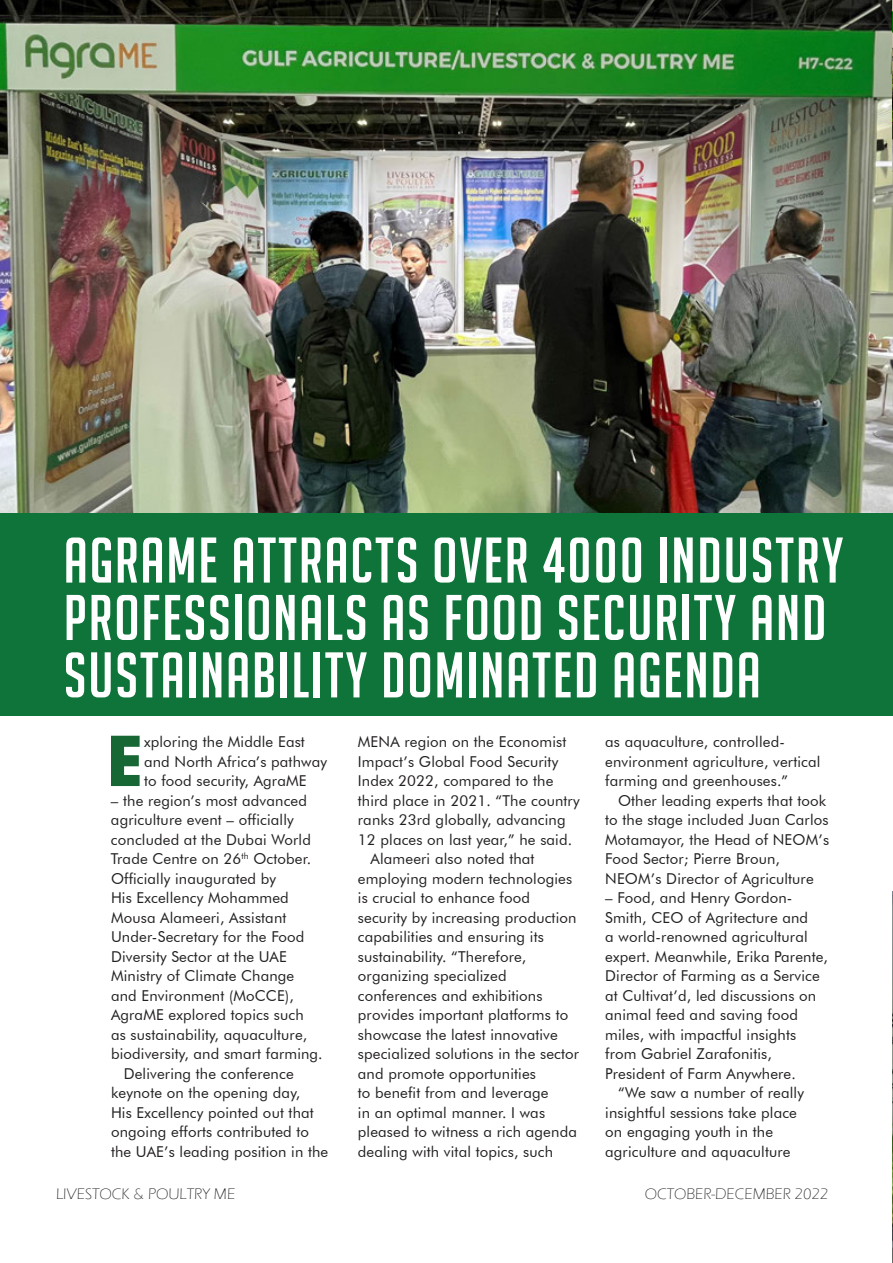
<style>
.page{position:relative;width:893px;height:1263px;background:#fff}
.page>*{position:absolute;margin:0;border:0;box-sizing:border-box;transform-origin:0 0}
.t1{font:700 66.75px "Futura Std";color:#166734}
.t2{font:62.85px/57.4px "Big Noodle Titling";letter-spacing:.03em;color:#fff}
.t3{font:300 15.75px "Eras ITC";color:#231f20}
.t4{font:15px/19.5px "Futura BT";letter-spacing:.01em;color:#231f20}
</style>
<div class="page">
<img style="left:0;top:0;width:893px;height:513px">
<div style="left:0;top:513px;width:893px;height:202px;background:#0e743a"></div>
<img style="left:892px;top:891px;width:1px;height:372px">
<img style="left:892px;top:0;width:1px;height:172px">
<p class="t2" style="left:64px;top:531px;width:781px">AGRAME ATTRACTS OVER 4000 INDUSTRY<br>PROFESSIONALS AS FOOD SECURITY AND<br>SUSTAINABILITY DOMINATED AGENDA</p>
<p class="t1" style="left:107px;top:717px;width:38px">E</p>
<p class="t4" style="left:144px;top:732px;width:184px">xploring the Middle East and North Africa’s pathway to food security, AgraME</p>
<p class="t4" style="left:111px;top:790px;width:213px">– the region’s most advanced agriculture event – officially concluded at the Dubai World<br>Trade Centre on 26<sup>th</sup> October.<br>Officially inaugurated by<br>His Excellency Mohammed<br>Mousa Alameeri, Assistant<br>Under-Secretary for the Food<br>Diversity Sector at the UAE<br>Ministry of Climate Change and Environment (MoCCE),<br>AgraME explored topics such<br>as sustainability, aquaculture, biodiversity, and smart farming.</p>
<p class="t4" style="left:111px;top:1063px;width:219px;text-indent:13px">Delivering the conference keynote on the opening day,<br>His Excellency pointed out that ongoing efforts contributed to the UAE’s leading position in the</p>
<p class="t4" style="left:358px;top:732px;width:223px">MENA region on the Economist<br>Impact’s Global Food Security<br>Index 2022, compared to the third place in 2021. “The country ranks 23rd globally, advancing<br>12 places on last year,” he said.</p>
<p class="t4" style="left:358px;top:849px;width:223px;text-indent:13px">Alameeri also noted that employing modern technologies is crucial to enhance food security by increasing production capabilities and ensuring its sustainability. “Therefore, organizing specialized conferences and exhibitions provides important platforms to showcase the latest innovative specialized solutions in the sector and promote opportunities<br>to benefit from and leverage<br>in an optimal manner. I was pleased to witness a rich agenda dealing with vital topics, such</p>
<p class="t4" style="left:605px;top:732px;width:217px">as aquaculture, controlled&shy;environment agriculture, vertical farming and greenhouses.”</p>
<p class="t4" style="left:605px;top:790px;width:225px;text-indent:13px">Other leading experts that took to the stage included Juan Carlos<br>Motamayor, the Head of NEOM’s<br>Food Sector; Pierre Broun,<br>NEOM’s Director of Agriculture</p>
<p class="t4" style="left:605px;top:888px;width:224px">– Food, and Henry Gordon-<br>Smith, CEO of Agritecture and<br>a world-renowned agricultural expert. Meanwhile, Erika Parente,<br>Director of Farming as a Service at Cultivat’d, led discussions on animal feed and saving food miles, with impactful insights from Gabriel Zarafonitis,<br>President of Farm Anywhere.</p>
<p class="t4" style="left:605px;top:1083px;width:200px;text-indent:13px">“We saw a number of really insightful sessions take place on engaging youth in the agriculture and aquaculture</p>
<p class="t3" style="left:56px;top:1185px;width:181px">LIVESTOCK &amp; POULTRY ME</p>
<p class="t3" style="left:645px;top:1185px;width:185px">OCTOBER-DECEMBER 2022</p>
</div>
